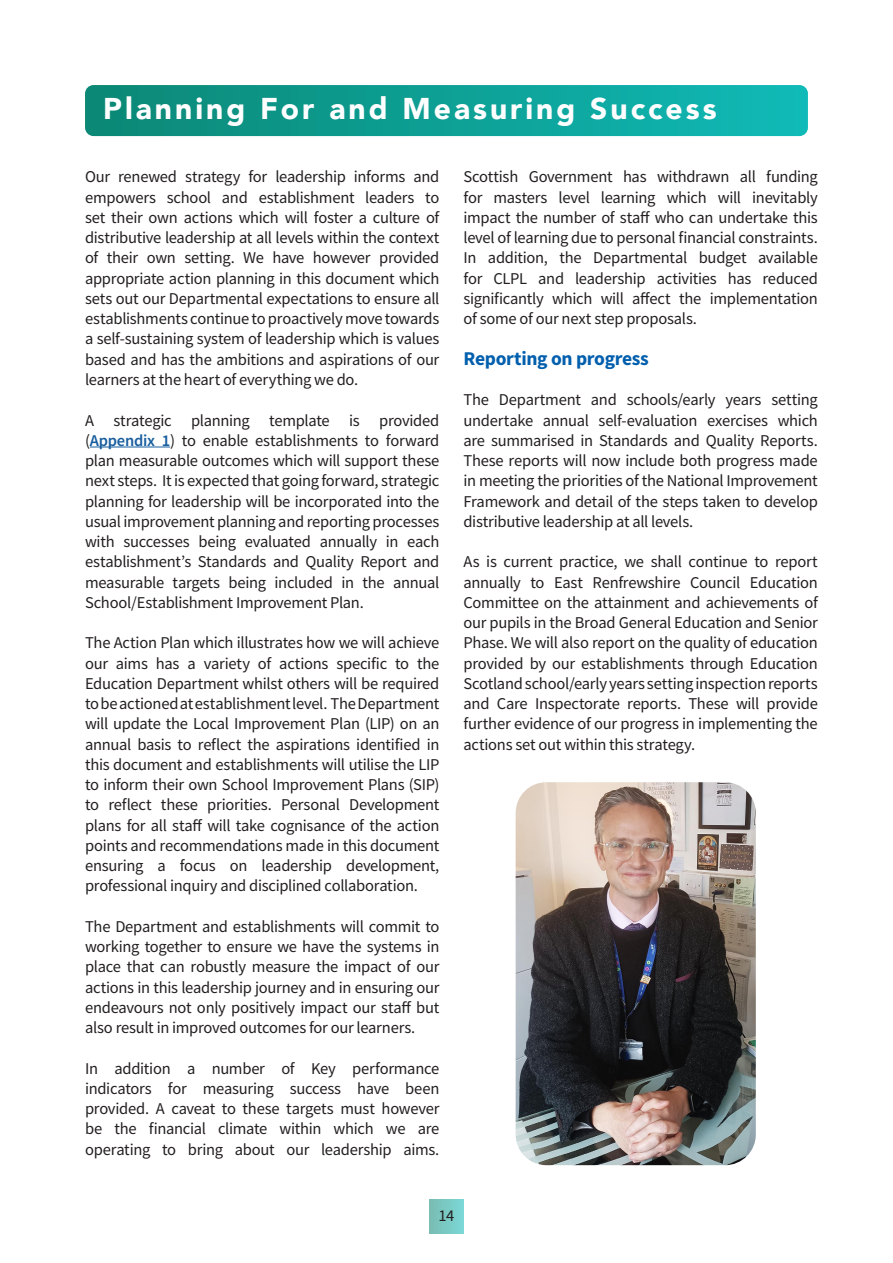
<style>
.page{position:relative;width:893px;height:1263px;background:#fff}
.page>*{position:absolute;margin:0;border:0;box-sizing:border-box;transform-origin:0 0}
.t1{font:900 30px "Avenir";letter-spacing:.1em;color:#fff}
.t2{font:700 19.5px "Source Sans Pro";letter-spacing:-.015em;color:#015fae}
.t3{font:16.5px/20.2px "Source Sans Pro";letter-spacing:-.015em;color:#231f20;text-align:justify}
.s1{font-weight:600;color:#175d9e}
</style>
<div class="page">
<div style="left:429px;top:1199px;width:34px;height:34px;background:linear-gradient(to right,#79bcb2,#7bd7d4)"></div>
<svg style="left:85px;top:85px;width:723px;height:51px;background:#0ea095"></svg>
<hr style="left:90px;top:447px;width:80px;height:1px;background:#175d9e">
<img style="left:516px;top:782px;width:240px;height:383px">
<p class="t1" style="left:103px;top:83px;width:615px">Planning For and Measuring Success</p>
<p class="t3" style="left:85px;top:167px;width:356px">Our renewed strategy for leadership informs and empowers school and establishment leaders to set their own actions which will foster a culture of distributive leadership at all levels within the context of their own setting. We have however provided appropriate action planning in this document which sets out our Departmental expectations to ensure all establishments continue to proactively move towards a self-sustaining system of leadership which is values based and has the ambitions and aspirations of our learners at the heart of everything we do.</p>
<p class="t3" style="left:85px;top:410px;width:356px">A strategic planning template is provided (<span class="s1">Appendix 1</span>) to enable establishments to forward plan measurable outcomes which will support these next steps. It is expected that going forward, strategic planning for leadership will be incorporated into the usual improvement planning and reporting processes with successes being evaluated annually in each establishment’s Standards and Quality Report and measurable targets being included in the annual School/Establishment Improvement Plan.</p>
<p class="t3" style="left:85px;top:633px;width:356px">The Action Plan which illustrates how we will achieve our aims has a variety of actions specific to the Education Department whilst others will be required to be actioned at establishment level. The Department will update the Local Improvement Plan (LIP) on an annual basis to reflect the aspirations identified in this document and establishments will utilise the LIP to inform their own School Improvement Plans (SIP) to reflect these priorities. Personal Development plans for all staff will take cognisance of the action points and recommendations made in this document ensuring a focus on leadership development, professional inquiry and disciplined collaboration.</p>
<p class="t3" style="left:85px;top:916px;width:356px">The Department and establishments will commit to working together to ensure we have the systems in place that can robustly measure the impact of our actions in this leadership journey and in ensuring our endeavours not only positively impact our staff but also result in improved outcomes for our learners.</p>
<p class="t3" style="left:85px;top:1058px;width:356px">In addition a number of Key performance indicators for measuring success have been provided. A caveat to these targets must however be the financial climate within which we are operating to bring about our leadership aims.</p>
<p class="t3" style="left:463px;top:167px;width:356px">Scottish Government has withdrawn all funding for masters level learning which will inevitably impact the number of staff who can undertake this level of learning due to personal financial constraints.<br>In addition, the Departmental budget available for CLPL and leadership activities has reduced significantly which will affect the implementation of some of our next step proposals.</p>
<p class="t2" style="left:463px;top:345px;width:187px">Reporting on progress</p>
<p class="t3" style="left:463px;top:390px;width:356px">The Department and schools/early years setting undertake annual self-evaluation exercises which are summarised in Standards and Quality Reports.<br>These reports will now include both progress made in meeting the priorities of the National Improvement Framework and detail of the steps taken to develop distributive leadership at all levels.</p>
<p class="t3" style="left:463px;top:551px;width:356px">As is current practice, we shall continue to report annually to East Renfrewshire Council Education Committee on the attainment and achievements of our pupils in the Broad General Education and Senior Phase. We will also report on the quality of education provided by our establishments through Education Scotland school/early years setting inspection reports and Care Inspectorate reports. These will provide further evidence of our progress in implementing the actions set out within this strategy.</p>
<p class="t3" style="left:439px;top:1205px;width:17px">14</p>
</div>
